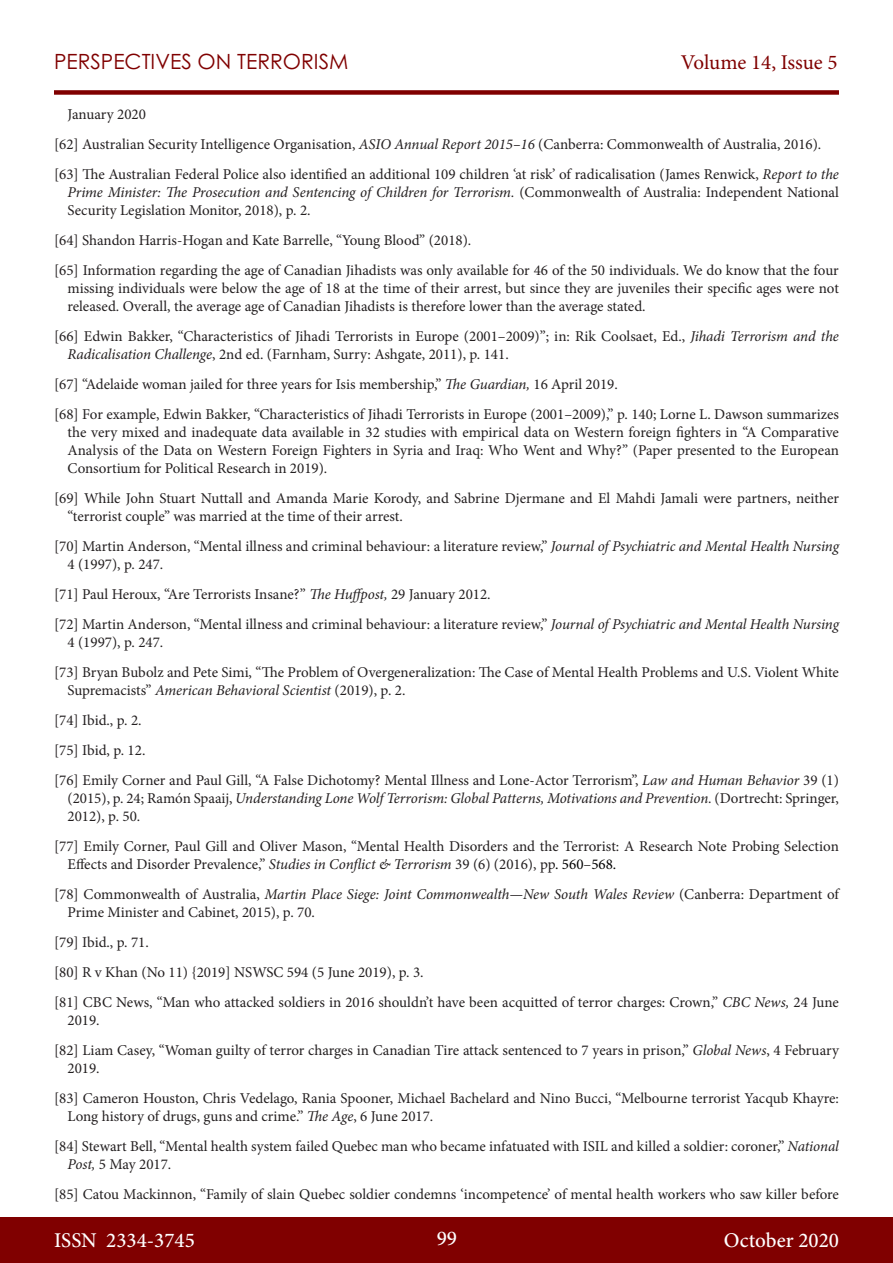
<style>
.page{position:relative;width:893px;height:1263px;background:#fff}
.page>*{position:absolute;margin:0;border:0;box-sizing:border-box;transform-origin:0 0}
.t1{font:500 21px "Minion Pro";color:#fff}
.t2{font:21px "Century Gothic Pro";color:#800000}
.t3{font:21px "Minion Pro";letter-spacing:-.005em;color:#800000}
.Endnote_text{font:15px/18px "Minion Pro";color:#231f20}
.Footnote_text{font:15px/18px "Minion Pro";letter-spacing:-.005em;color:#231f20;text-align:justify}
.s1{font-style:italic}
.s2{color:#000}
</style>
<div class="page">
<div style="left:0;top:1217px;width:893px;height:46px;background:#800000"></div>
<div style="left:54px;top:90px;width:785px;height:5px;background:#800000"></div>
<h1 class="t2" style="left:54px;top:49px;width:296px">PERSPECTIVES ON TERRORISM</h1>
<h1 class="t3" style="left:681px;top:48px;width:158px">Volume 14, Issue 5</h1>
<p class="Endnote_text" style="left:68px;top:105px;width:80px">January 2020</p>
<p class="Endnote_text" style="left:54px;top:135px;width:769px">[62] Australian Security Intelligence Organisation, <span class="s1">ASIO Annual Report 2015–16</span> (Canberra: Commonwealth of Australia, 2016).</p>
<p class="Footnote_text" style="left:68px;top:165px;width:773px;text-indent:-14px">[63] The Australian Federal Police also identified an additional 109 children ‘at risk’ of radicalisation (James Renwick, <span class="s1">Report to the Prime Minister: The Prosecution and Sentencing of Children for Terrorism.</span> (Commonwealth of Australia: Independent National Security Legislation Monitor, 2018), p. 2.</p>
<p class="Endnote_text" style="left:54px;top:231px;width:419px">[64] Shandon Harris-Hogan and Kate Barrelle, “Young Blood” (2018).</p>
<p class="Footnote_text" style="left:68px;top:261px;width:773px;text-indent:-14px">[65] Information regarding the age of Canadian Jihadists was only available for 46 of the 50 individuals. We do know that the four missing individuals were below the age of 18 at the time of their arrest, but since they are juveniles their specific ages were not released. Overall, the average age of Canadian Jihadists is therefore lower than the average stated.</p>
<p class="Endnote_text" style="left:68px;top:327px;width:773px;text-indent:-14px">[66] Edwin Bakker, “Characteristics of Jihadi Terrorists in Europe (2001–2009)”; in: Rik Coolsaet, Ed., <span class="s1">Jihadi Terrorism and the<br>Radicalisation Challenge</span>, 2nd ed. (Farnham, Surry: Ashgate, 2011), p. 141.</p>
<p class="Endnote_text" style="left:54px;top:375px;width:565px">[67] “Adelaide woman jailed for three years for Isis membership,” <span class="s1">The Guardian,</span> 16 April 2019.</p>
<p class="Endnote_text" style="left:68px;top:405px;width:773px;text-align:justify;text-indent:-14px">[68] For example, Edwin Bakker, “Characteristics of Jihadi Terrorists in Europe (2001–2009),” p. 140; Lorne L. Dawson summarizes the very mixed and inadequate data available in 32 studies with empirical data on Western foreign fighters in “A Comparative Analysis of the Data on Western Foreign Fighters in Syria and Iraq: Who Went and Why?” (Paper presented to the European Consortium for Political Research in 2019).</p>
<p class="Footnote_text" style="left:68px;top:489px;width:773px;text-indent:-14px">[69] While John Stuart Nuttall and Amanda Marie Korody, and Sabrine Djermane and El Mahdi Jamali were partners, neither “terrorist couple” was married at the time of their arrest.</p>
<p class="Endnote_text" style="left:68px;top:537px;width:773px;text-indent:-14px">[70] Martin Anderson, “Mental illness and criminal behaviour: a literature review,” <span class="s1">Journal of Psychiatric and Mental Health Nursing<br></span>4 (1997), p. 247.</p>
<p class="Endnote_text" style="left:54px;top:585px;width:438px">[71] Paul Heroux, “Are Terrorists Insane?” <span class="s1">The Huffpost,</span> 29 January 2012.</p>
<p class="Endnote_text" style="left:68px;top:615px;width:773px;text-indent:-14px">[72] Martin Anderson, “Mental illness and criminal behaviour: a literature review,” <span class="s1">Journal of Psychiatric and Mental Health Nursing<br></span>4 (1997), p. 247.</p>
<p class="Endnote_text" style="left:68px;top:663px;width:773px;text-indent:-14px">[73] Bryan Bubolz and Pete Simi, “The Problem of Overgeneralization: The Case of Mental Health Problems and U.S. Violent White<br>Supremacists” <span class="s1">American Behavioral Scientist</span> (2019), p. 2.</p>
<p class="Endnote_text" style="left:54px;top:711px;width:89px">[74] Ibid., p. 2.</p>
<p class="Endnote_text" style="left:54px;top:741px;width:93px">[75] Ibid, p. 12.</p>
<p class="Endnote_text" style="left:68px;top:771px;width:773px;text-align:justify;text-indent:-14px">[76] Emily Corner and Paul Gill, “A False Dichotomy? Mental Illness and Lone-Actor Terrorism”, <span class="s1">Law and Human Behavior</span> 39 (1) (2015), p. 24; Ramón Spaaij, <span class="s1">Understanding Lone Wolf Terrorism: Global Patterns, Motivations and Prevention.</span> (Dortrecht: Springer, 2012), p. 50.</p>
<p class="Endnote_text" style="left:68px;top:837px;width:773px;text-indent:-14px">[77] Emily Corner, Paul Gill and Oliver Mason, “Mental Health Disorders and the Terrorist: A Research Note Probing Selection<br>Effects and Disorder Prevalence,” <span class="s1">Studies in Conflict &amp; Terrorism</span> 39 (6) (2016), pp<span class="s2">. 560</span>–<span class="s2">568.</span></p>
<p class="Endnote_text" style="left:68px;top:885px;width:773px;text-indent:-14px">[78] Commonwealth of Australia, <span class="s1">Martin Place Siege: Joint Commonwealth—New South Wales Review</span> (Canberra: Department of<br>Prime Minister and Cabinet, 2015), p. 70.</p>
<p class="Endnote_text" style="left:54px;top:933px;width:96px">[79] Ibid., p. 71.</p>
<p class="Endnote_text" style="left:54px;top:963px;width:371px">[80] R v Khan (No 11) {2019] NSWSC 594 (5 June 2019), p. 3.</p>
<p class="Endnote_text" style="left:67px;top:993px;width:773px;text-indent:-13px">[81] CBC News, “Man who attacked soldiers in 2016 shouldn’t have been acquitted of terror charges: Crown,” <span class="s1">CBC News,</span> 24 June<br>2019.</p>
<p class="Endnote_text" style="left:67px;top:1041px;width:773px;text-indent:-14px">[82] Liam Casey, “Woman guilty of terror charges in Canadian Tire attack sentenced to 7 years in prison,” <span class="s1">Global News</span>, 4 February<br>2019.</p>
<p class="Endnote_text" style="left:67px;top:1089px;width:773px;text-indent:-14px">[83] Cameron Houston, Chris Vedelago, Rania Spooner, Michael Bachelard and Nino Bucci, “Melbourne terrorist Yacqub Khayre:<br>Long history of drugs, guns and crime.” <span class="s1">The Age</span>, 6 June 2017.</p>
<p class="Endnote_text" style="left:67px;top:1137px;width:773px;text-indent:-14px">[84] Stewart Bell, “Mental health system failed Quebec man who became infatuated with ISIL and killed a soldier: coroner,” <span class="s1">National<br>Post,</span> 5 May 2017.</p>
<p class="Endnote_text" style="left:54px;top:1185px;width:786px">[85] Catou Mackinnon, “Family of slain Quebec soldier condemns ‘incompetence’ of mental health workers who saw killer before</p>
<h1 class="t1" style="left:54px;top:1226px;width:142px">ISSN 2334-3745</h1>
<h1 class="t1" style="left:437px;top:1224px;width:22px">99</h1>
<h1 class="t1" style="left:724px;top:1226px;width:117px">October 2020</h1>
</div>
